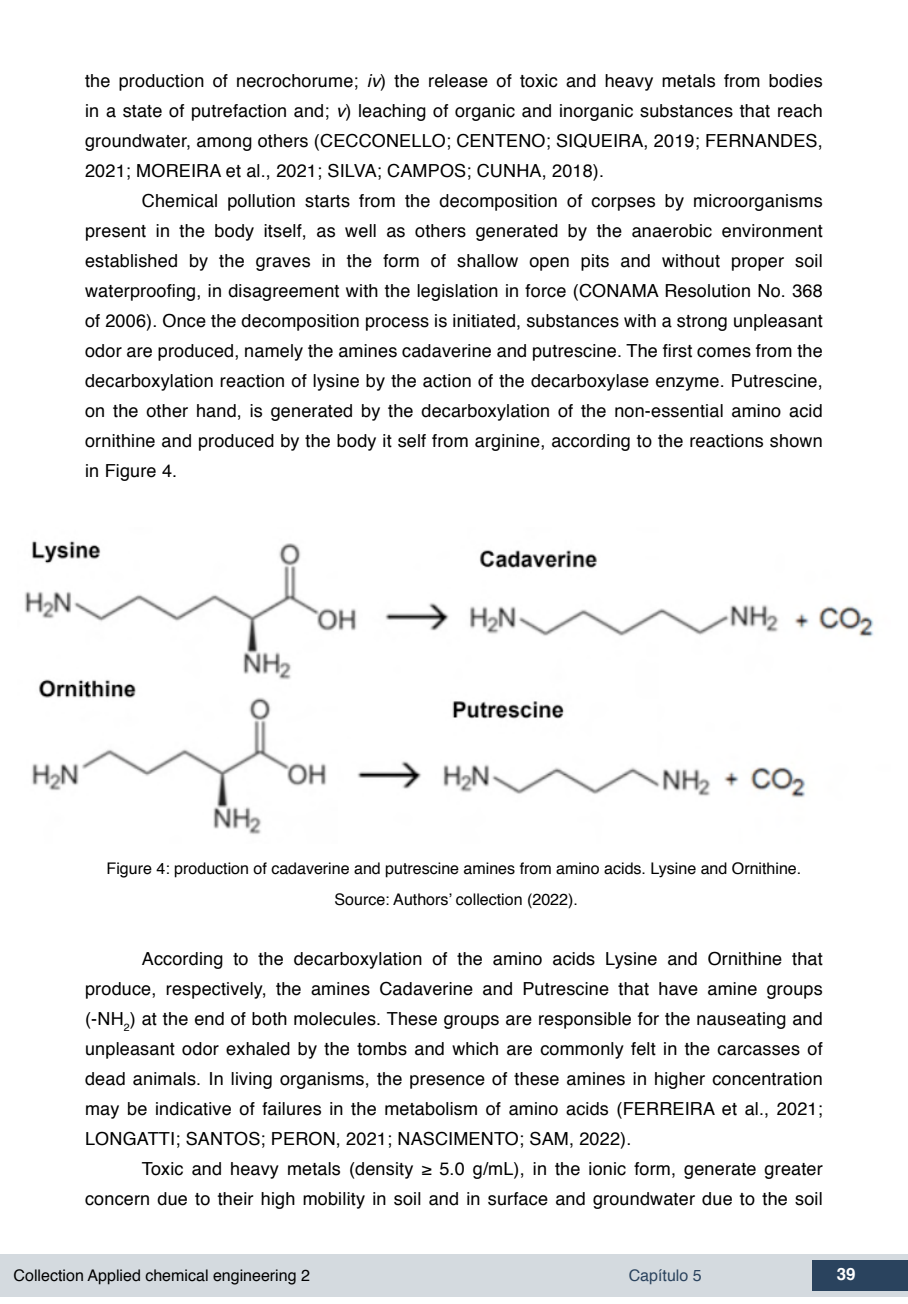
<style>
.page{position:relative;width:908px;height:1304px;background:#fff}
.page>*{position:absolute;margin:0;border:0;box-sizing:border-box;transform-origin:0 0}
.txt{font:18px/30px "Helvetica";letter-spacing:.01em;color:#000;text-align:justify}
.t1{font:700 16.8px "Helvetica";color:#fff}
.imagens_graf_tab{font:16px "Helvetica";color:#000}
.t2{font:16px "Helvetica";color:#2a435e}
.s1{font-style:italic}
</style>
<div class="page">
<div style="left:0;top:1254px;width:906px;height:43px;background:#d4dadf"></div>
<div style="left:812px;top:1261px;width:95px;height:30px;background:#2a435e"></div>
<img style="left:25px;top:540px;width:849px;height:294px">
<p class="txt" style="left:85px;top:66px;width:738px">the production of necrochorume; <span class="s1">iv</span>) the release of toxic and heavy metals from bodies in a state of putrefaction and; <span class="s1">v</span>) leaching of organic and inorganic substances that reach groundwater, among others (CECCONELLO; CENTENO; SIQUEIRA, 2019; FERNANDES, 2021; MOREIRA et al., 2021; SILVA; CAMPOS; CUNHA, 2018).</p>
<p class="txt" style="left:85px;top:186px;width:738px;text-indent:57px">Chemical pollution starts from the decomposition of corpses by microorganisms present in the body itself, as well as others generated by the anaerobic environment established by the graves in the form of shallow open pits and without proper soil waterproofing, in disagreement with the legislation in force (CONAMA Resolution No. 368 of 2006). Once the decomposition process is initiated, substances with a strong unpleasant odor are produced, namely the amines cadaverine and putrescine. The first comes from the decarboxylation reaction of lysine by the action of the decarboxylase enzyme. Putrescine, on the other hand, is generated by the decarboxylation of the non-essential amino acid ornithine and produced by the body it self from arginine, according to the reactions shown in Figure 4.</p>
<p class="imagens_graf_tab" style="left:107px;top:856px;width:695px">Figure 4: production of cadaverine and putrescine amines from amino acids. Lysine and Ornithine.</p>
<p class="imagens_graf_tab" style="left:334px;top:887px;width:245px">Source: Authors’ collection (2022).</p>
<p class="txt" style="left:85px;top:944px;width:738px;text-indent:57px">According to the decarboxylation of the amino acids Lysine and Ornithine that produce, respectively, the amines Cadaverine and Putrescine that have amine groups (-NH<sub>2</sub>) at the end of both molecules. These groups are responsible for the nauseating and unpleasant odor exhaled by the tombs and which are commonly felt in the carcasses of dead animals. In living organisms, the presence of these amines in higher concentration may be indicative of failures in the metabolism of amino acids (FERREIRA et al., 2021; LONGATTI; SANTOS; PERON, 2021; NASCIMENTO; SAM, 2022).</p>
<p class="txt" style="left:85px;top:1154px;width:738px;text-align:right">Toxic and heavy metals (density ≥ 5.0 g/mL), in the ionic form, generate greater concern due to their high mobility in soil and in surface and groundwater due to the soil</p>
<p class="imagens_graf_tab" style="left:14px;top:1263px;width:298px">Collection Applied chemical engineering 2</p>
<p class="t2" style="left:628px;top:1263px;width:74px">Capítulo 5</p>
<p class="t1" style="left:836px;top:1261px;width:20px">39</p>
</div>
